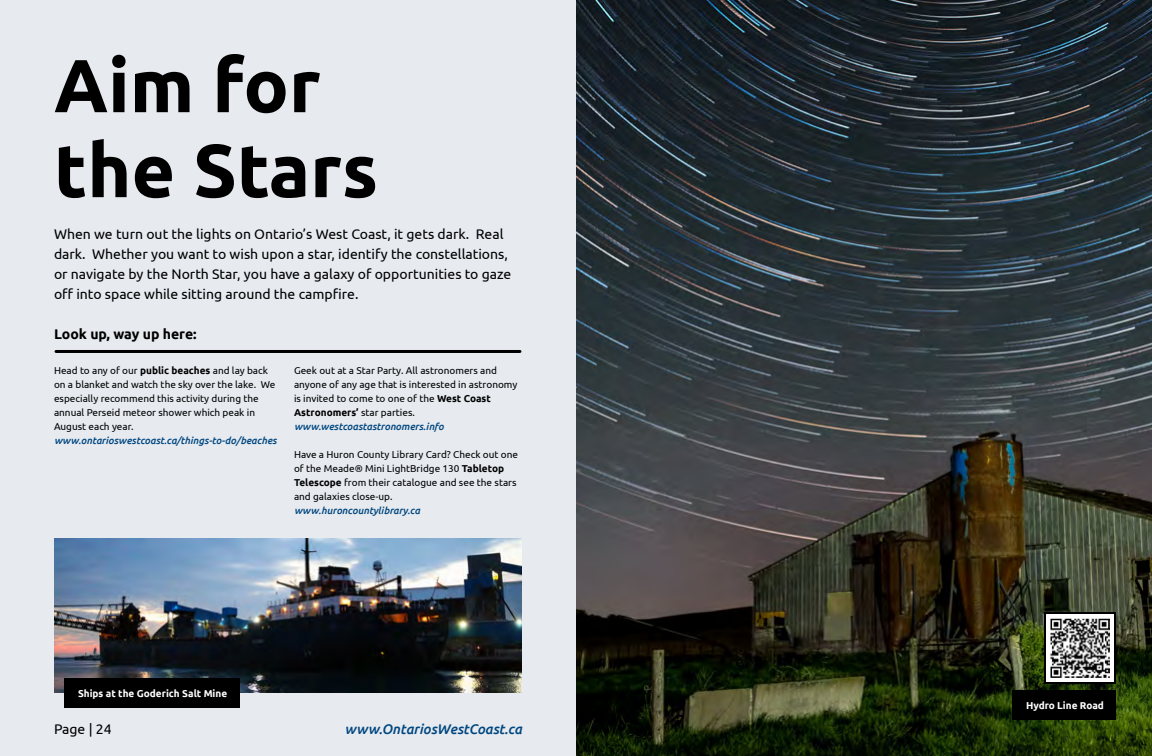
<style>
.page{position:relative;width:1152px;height:756px;background:#fff}
.page>*{position:absolute;margin:0;border:0;box-sizing:border-box;transform-origin:0 0}
.Title_01__75_Point{font:700 75px/85px "Ubuntu";color:#000}
.Heading_02__18_Point{font:14px/20px "Ubuntu";color:#000}
.Heading_02__18_Point-2{font:italic 500 14px "Ubuntu";color:#00467f}
.Heading_02__18_Point-3{font:700 14px "Ubuntu";color:#000}
.Body{font:10px/14px "Ubuntu";color:#000}
.Body-2{font:italic 500 10px "Ubuntu";color:#00467f}
.Body-3{font:700 10px "Ubuntu";color:#fff}
.s1{font-weight:700}
</style>
<div class="page">
<div style="left:0;top:0;width:576px;height:756px;background:#e7ebf0"></div>
<img style="left:576px;top:0;width:576px;height:756px">
<hr style="left:56px;top:350px;width:464px;height:3px;background:#000">
<img style="left:54px;top:539px;width:468px;height:154px">
<div style="left:1012px;top:690px;width:104px;height:30px;background:#000"></div>
<div style="left:64px;top:678px;width:176px;height:30px;background:#000"></div>
<svg style="left:1047px;top:615px;width:66px;height:66px"></svg>
<img style="left:1051px;top:619px;width:58px;height:58px">
<div style="left:1044px;top:612px;width:72px;height:72px;border:2px solid #000"></div>
<p class="Title_01__75_Point" style="left:54px;top:42px;width:326px">Aim for the Stars</p>
<p class="Heading_02__18_Point" style="left:54px;top:224px;width:459px">When we turn out the lights on Ontario’s West Coast, it gets dark. Real dark. Whether you want to wish upon a star, identify the constellations, or navigate by the North Star, you have a galaxy of opportunities to gaze off into space while sitting around the campfire.</p>
<p class="Heading_02__18_Point-3" style="left:54px;top:326px;width:144px">Look up, way up here:</p>
<p class="Body" style="left:54px;top:363px;width:223px">Head to any of our <span class="s1">public beaches</span> and lay back on a blanket and watch the sky over the lake. We especially recommend this activity during the annual Perseid meteor shower which peak in August each year.</p>
<p class="Body-2" style="left:54px;top:434px;width:224px">www.ontarioswestcoast.ca/things-to-do/beaches</p>
<p class="Body" style="left:294px;top:363px;width:225px">Geek out at a Star Party. All astronomers and anyone of any age that is interested in astronomy is invited to come to one of the <span class="s1">West Coast Astronomers’</span> star parties.</p>
<p class="Body-2" style="left:294px;top:420px;width:151px">www.westcoastastronomers.info</p>
<p class="Body" style="left:294px;top:447px;width:226px">Have a Huron County Library Card? Check out one of the Meade® Mini LightBridge 130 <span class="s1">Tabletop Telescope</span> from their catalogue and see the stars and galaxies close-up.</p>
<p class="Body-2" style="left:294px;top:504px;width:127px">www.huroncountylibrary.ca</p>
<p class="Body-3" style="left:78px;top:687px;width:151px">Ships at the Goderich Salt Mine</p>
<p class="Heading_02__18_Point" style="left:54px;top:718px;width:59px">Page | 24</p>
<p class="Heading_02__18_Point-2" style="left:345px;top:720px;width:179px">www.OntariosWestCoast.ca</p>
<p class="Body-3" style="left:1026px;top:699px;width:80px">Hydro Line Road</p>
</div>
